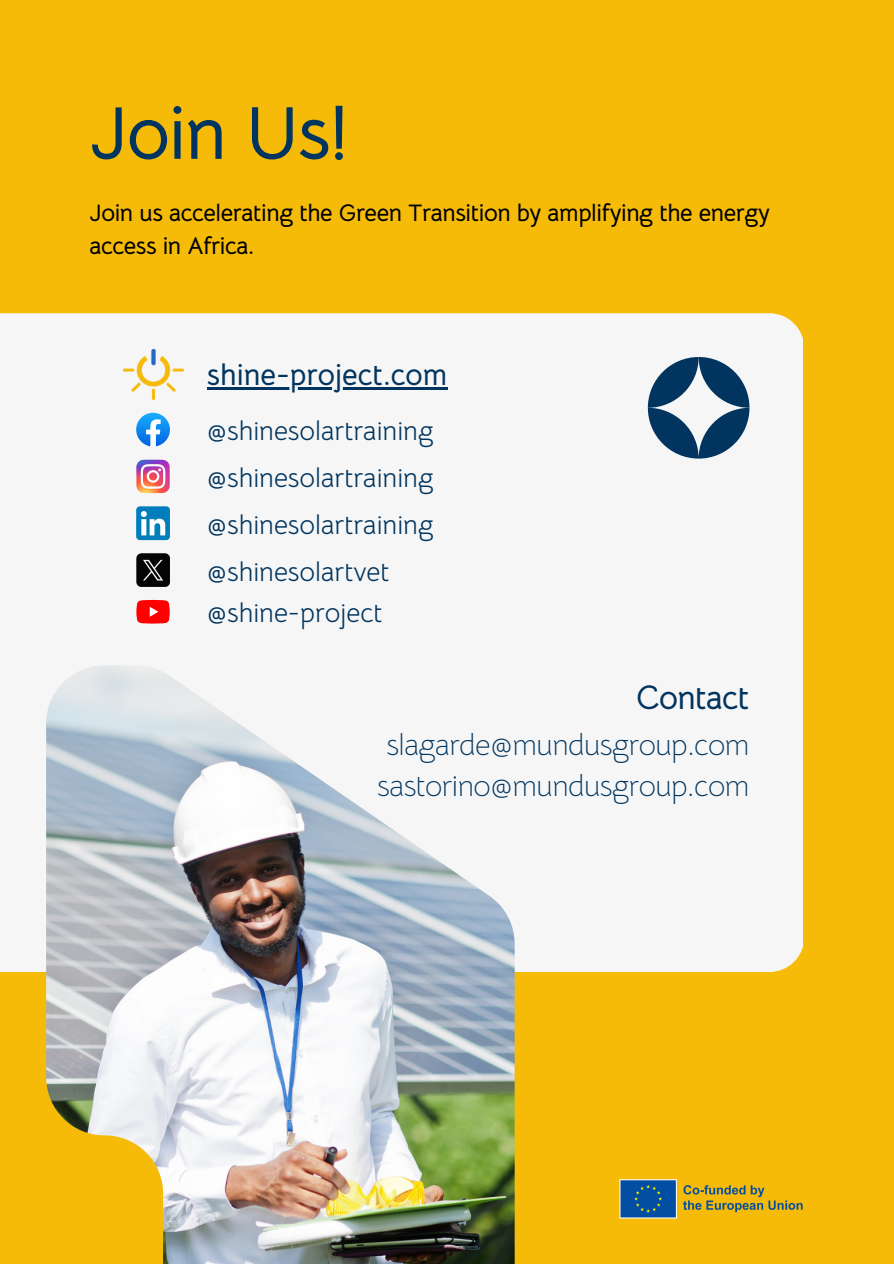
<style>
.page{position:relative;width:894px;height:1264px;background:#fff}
.page>*{position:absolute;margin:0;border:0;box-sizing:border-box;transform-origin:0 0}
.t1{font:700 75px "Bellota Text";letter-spacing:-.015em;color:#01355f}
.t2{font:700 33px "Bellota Text";letter-spacing:-.015em;color:#01355f}
.t3{font:300 30px "Bellota Text";letter-spacing:-.015em;color:#01355f}
.t4{font:700 30px "Bellota Text";color:#01355f}
.t5{font:27px "Bellota Text";color:#01355f}
.t6{font:700 24px/32.7px "Bellota Text";letter-spacing:-.015em;color:#000}
</style>
<div class="page">
<div style="left:0;top:0;width:893px;height:1263px;background:#f5bb08"></div>
<div style="left:0;top:313px;width:803px;height:659px;background:#f6f6f6"></div>
<svg style="left:647px;top:357px;width:102px;height:101px;background:#6a879f"></svg>
<img style="left:46px;top:665px;width:468px;height:598px">
<svg style="left:136px;top:460px;width:34px;height:33px"></svg>
<svg style="left:136px;top:413px;width:34px;height:33px"></svg>
<div style="left:136px;top:506px;width:34px;height:34px;background:#007ebb;border-radius:4px"></div>
<svg style="left:141px;top:511px;width:24px;height:24px"></svg>
<svg style="left:136px;top:553px;width:34px;height:34px"></svg>
<svg style="left:136px;top:600px;width:34px;height:23px"></svg>
<img style="left:123px;top:349px;width:60px;height:51px">
<hr style="left:207px;top:387px;width:240px;height:2px;background:#01355f">
<img style="left:619px;top:1179px;width:184px;height:40px">
<h4 class="t1" style="left:89px;top:86px;width:261px">Join Us!</h4>
<h4 class="t6" style="left:89px;top:197px;width:681px">Join us accelerating the Green Transition by amplifying the energy access in Africa.</h4>
<p class="t4" style="left:207px;top:356px;width:241px">shine-project.com</p>
<p class="t5" style="left:207px;top:414px;width:228px">@shinesolartraining</p>
<p class="t5" style="left:207px;top:461px;width:228px">@shinesolartraining</p>
<h2 class="t5" style="left:207px;top:508px;width:228px">@shinesolartraining</h2>
<p class="t5" style="left:207px;top:554px;width:184px">@shinesolartvet</p>
<h4 class="t5" style="left:207px;top:596px;width:177px">@shine-project</h4>
<p class="t2" style="left:636px;top:677px;width:115px">Contact</p>
<h1 class="t3" style="left:386px;top:725px;width:364px">slagarde@mundusgroup.com</h1>
<p class="t3" style="left:377px;top:766px;width:373px">sastorino@mundusgroup.com</p>
</div>
